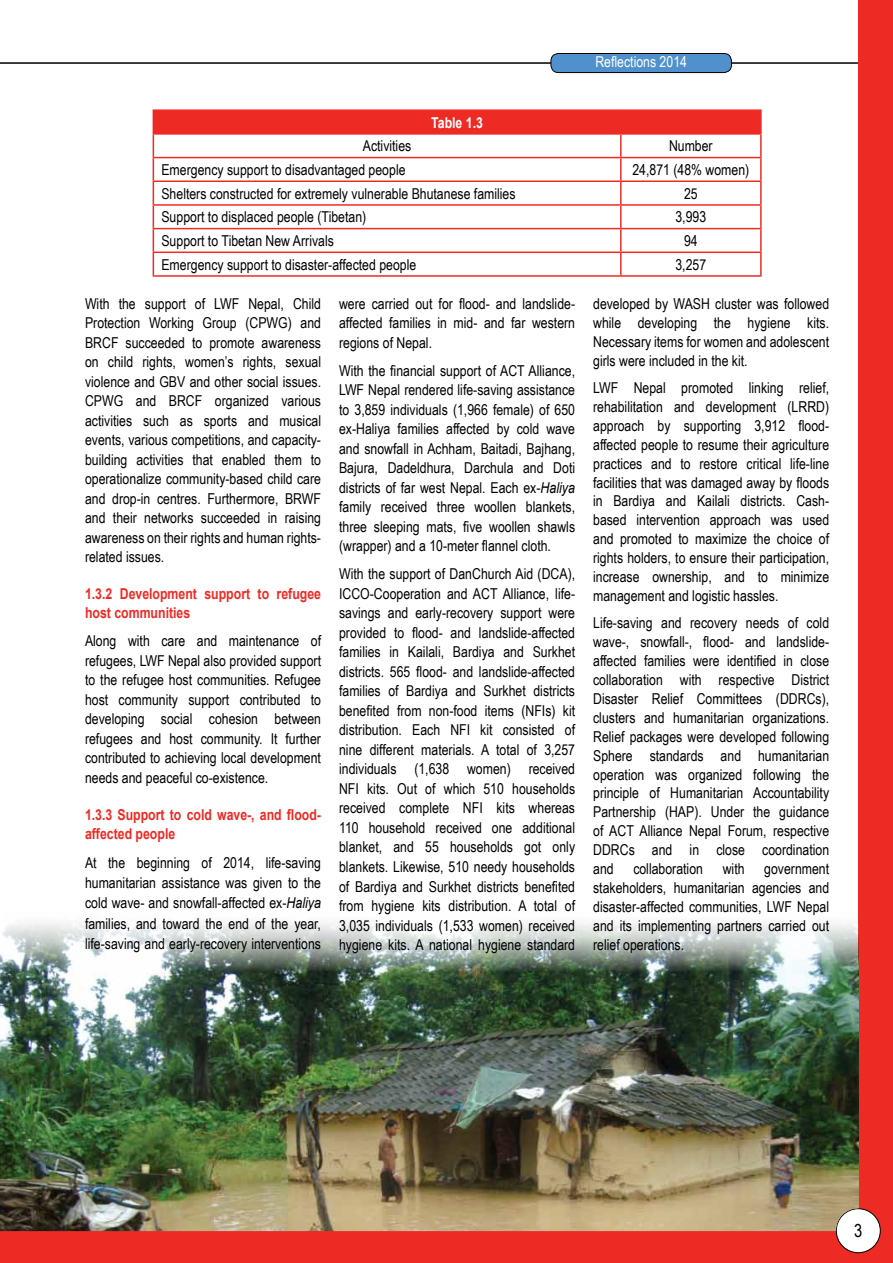
<style>
.page{position:relative;width:893px;height:1263px;background:#fff}
.page>*{position:absolute;margin:0;border:0;box-sizing:border-box;transform-origin:0 0}
.t1{font:18px "Arial Narrow";color:#000}
.t2{font:15px/19.5px "Arial Narrow";color:#000;text-align:justify}
.t3{font:700 15px/19.5px "Arial";color:#ee2a24;scale:.82 1}
.t4{font:15px "Arial Narrow";color:#fff}
.t5{font:700 15px "Arial";color:#fff;scale:.82 1}
.s1{font-family:"Arial";font-style:italic}
</style>
<div class="page">
<hr style="left:0;top:62px;width:893px;height:2px;background:#000">
<div style="left:551px;top:54px;width:180px;height:19px;background:#5091cd;border-radius:8px"></div>
<div style="left:551px;top:53px;width:181px;height:20px;border:1px solid #000;border-radius:8px"></div>
<div style="left:859px;top:0;width:34px;height:1263px;background:#ee2a24"></div>
<div style="left:0;top:1231px;width:893px;height:32px;background:#ee2a24"></div>
<div style="left:836px;top:1209px;width:44px;height:44px;background:#fff;border-radius:50%"></div>
<div style="left:836px;top:1208px;width:45px;height:45px;border:1px solid #000;border-radius:50%"></div>
<img style="left:0;top:908px;width:859px;height:323px">
<div style="left:153px;top:110px;width:608px;height:24px;background:#ee2a24"></div>
<hr style="left:153px;top:109px;width:468px;height:2px;background:#ee2a24">
<hr style="left:621px;top:109px;width:141px;height:2px;background:#ee2a24">
<hr style="left:760px;top:111px;width:2px;height:22px;background:#ee2a24">
<hr style="left:153px;top:133px;width:468px;height:2px;background:#ee2a24">
<hr style="left:621px;top:133px;width:141px;height:2px;background:#ee2a24">
<hr style="left:620px;top:135px;width:2px;height:22px;background:#ee2a24">
<hr style="left:760px;top:135px;width:2px;height:22px;background:#ee2a24">
<hr style="left:153px;top:157px;width:468px;height:1px;background:#ee2a24">
<hr style="left:621px;top:157px;width:141px;height:1px;background:#ee2a24">
<hr style="left:620px;top:158px;width:2px;height:22px;background:#ee2a24">
<hr style="left:760px;top:158px;width:2px;height:22px;background:#ee2a24">
<hr style="left:153px;top:180px;width:468px;height:2px;background:#ee2a24">
<hr style="left:621px;top:180px;width:141px;height:2px;background:#ee2a24">
<hr style="left:620px;top:182px;width:2px;height:22px;background:#ee2a24">
<hr style="left:760px;top:182px;width:2px;height:22px;background:#ee2a24">
<hr style="left:153px;top:204px;width:468px;height:2px;background:#ee2a24">
<hr style="left:621px;top:204px;width:141px;height:2px;background:#ee2a24">
<hr style="left:620px;top:206px;width:2px;height:22px;background:#ee2a24">
<hr style="left:760px;top:206px;width:2px;height:22px;background:#ee2a24">
<hr style="left:153px;top:228px;width:468px;height:1px;background:#ee2a24">
<hr style="left:621px;top:228px;width:141px;height:1px;background:#ee2a24">
<hr style="left:620px;top:229px;width:2px;height:23px;background:#ee2a24">
<hr style="left:760px;top:229px;width:2px;height:23px;background:#ee2a24">
<hr style="left:153px;top:252px;width:468px;height:1px;background:#ee2a24">
<svg style="left:153px;top:134px;width:1px;height:141px"></svg>
<hr style="left:621px;top:252px;width:141px;height:1px;background:#ee2a24">
<hr style="left:620px;top:253px;width:2px;height:22px;background:#ee2a24">
<hr style="left:760px;top:253px;width:2px;height:22px;background:#ee2a24">
<hr style="left:153px;top:275px;width:468px;height:2px;background:#ee2a24">
<hr style="left:621px;top:275px;width:141px;height:2px;background:#ee2a24">
<p class="t5" style="left:431px;top:112px;width:65px">Table 1.3</p>
<p class="t4" style="left:595px;top:51px;width:93px">Reflections 2014</p>
<p class="t2" style="left:363px;top:136px;width:50px">Activities</p>
<p class="t2" style="left:669px;top:136px;width:45px">Number</p>
<p class="t2" style="left:161px;top:159px;width:246px">Emergency support to disadvantaged people</p>
<p class="t2" style="left:632px;top:159px;width:118px">24,871 (48% women)</p>
<p class="t2" style="left:161px;top:183px;width:356px">Shelters constructed for extremely vulnerable Bhutanese families</p>
<p class="t2" style="left:684px;top:183px;width:15px">25</p>
<p class="t2" style="left:161px;top:207px;width:206px">Support to displaced people (Tibetan)</p>
<p class="t2" style="left:675px;top:207px;width:32px">3,993</p>
<p class="t2" style="left:161px;top:230px;width:174px">Support to Tibetan New Arrivals</p>
<p class="t2" style="left:684px;top:230px;width:15px">94</p>
<p class="t2" style="left:161px;top:254px;width:256px">Emergency support to disaster-affected people</p>
<p class="t2" style="left:675px;top:254px;width:32px">3,257</p>
<p class="t2" style="left:85px;top:293px;width:238px">With the support of LWF Nepal, Child Protection Working Group (CPWG) and BRCF succeeded to promote awareness on child rights, women’s rights, sexual violence and GBV and other social issues.<br>CPWG and BRCF organized various activities such as sports and musical events, various competitions, and capacity&shy;building activities that enabled them to operationalize community-based child care and drop-in centres. Furthermore, BRWF and their networks succeeded in raising awareness on their rights and human rights&shy;related issues.</p>
<p class="t3" style="left:85px;top:584px;width:289px">1.3.2 Development support to refugee host communities</p>
<p class="t2" style="left:85px;top:631px;width:238px">Along with care and maintenance of refugees, LWF Nepal also provided support to the refugee host communities. Refugee host community support contributed to developing social cohesion between refugees and host community. It further contributed to achieving local development needs and peaceful co-existence.</p>
<p class="t3" style="left:85px;top:805px;width:289px">1.3.3 Support to cold wave-, and flood&shy;affected people</p>
<p class="t2" style="left:85px;top:852px;width:238px;line-height:20.2px">At the beginning of 2014, life-saving humanitarian assistance was given to the cold wave- and snowfall-affected ex-<span class="s1">Haliya </span>families, and toward the end of the year, life-saving and early-recovery interventions</p>
<p class="t2" style="left:339px;top:293px;width:238px">were carried out for flood- and landslide&shy;affected families in mid- and far western regions of Nepal.</p>
<p class="t2" style="left:339px;top:360px;width:238px">With the financial support of ACT Alliance, LWF Nepal rendered life-saving assistance to 3,859 individuals (1,966 female) of 650 ex-Haliya families affected by cold wave and snowfall in Achham, Baitadi, Bajhang, Bajura, Dadeldhura, Darchula and Doti districts of far west Nepal. Each ex-<span class="s1">Haliya </span>family received three woollen blankets, three sleeping mats, five woollen shawls (wrapper) and a 10-meter flannel cloth.</p>
<p class="t2" style="left:339px;top:564px;width:238px">With the support of DanChurch Aid (DCA), ICCO-Cooperation and ACT Alliance, life&shy;savings and early-recovery support were provided to flood- and landslide-affected families in Kailali, Bardiya and Surkhet districts. 565 flood- and landslide-affected families of Bardiya and Surkhet districts benefited from non-food items (NFIs) kit distribution. Each NFI kit consisted of nine different materials. A total of 3,257 individuals (1,638 women) received NFI kits. Out of which 510 households received complete NFI kits whereas 110 household received one additional blanket, and 55 households got only blankets. Likewise, 510 needy households of Bardiya and Surkhet districts benefited from hygiene kits distribution. A total of 3,035 individuals (1,533 women) received hygiene kits. A national hygiene standard</p>
<p class="t2" style="left:593px;top:294px;width:238px;line-height:18.9px">developed by WASH cluster was followed while developing the hygiene kits.<br>Necessary items for women and adolescent girls were included in the kit.</p>
<p class="t2" style="left:593px;top:378px;width:238px;line-height:18.9px">LWF Nepal promoted linking relief, rehabilitation and development (LRRD) approach by supporting 3,912 flood&shy;affected people to resume their agriculture practices and to restore critical life-line facilities that was damaged away by floods in Bardiya and Kailali districts. Cash&shy;based intervention approach was used and promoted to maximize the choice of rights holders, to ensure their participation, increase ownership, and to minimize management and logistic hassles.</p>
<p class="t2" style="left:593px;top:613px;width:238px;line-height:18.9px">Life-saving and recovery needs of cold wave-, snowfall-, flood- and landslide&shy;affected families were identified in close collaboration with respective District Disaster Relief Committees (DDRCs), clusters and humanitarian organizations.<br>Relief packages were developed following Sphere standards and humanitarian operation was organized following the principle of Humanitarian Accountability Partnership (HAP). Under the guidance of ACT Alliance Nepal Forum, respective DDRCs and in close coordination and</p>
<p class="t2" style="left:633px;top:858px;width:71px">collaboration</p>
<p class="t2" style="left:723px;top:858px;width:23px">with</p>
<p class="t2" style="left:593px;top:859px;width:238px;line-height:18.9px;text-indent:171px">government stakeholders, humanitarian agencies and disaster-affected communities, LWF Nepal and its implementing partners carried out relief operations.</p>
<p class="t1" style="left:854px;top:1218px;width:10px">3</p>
</div>
